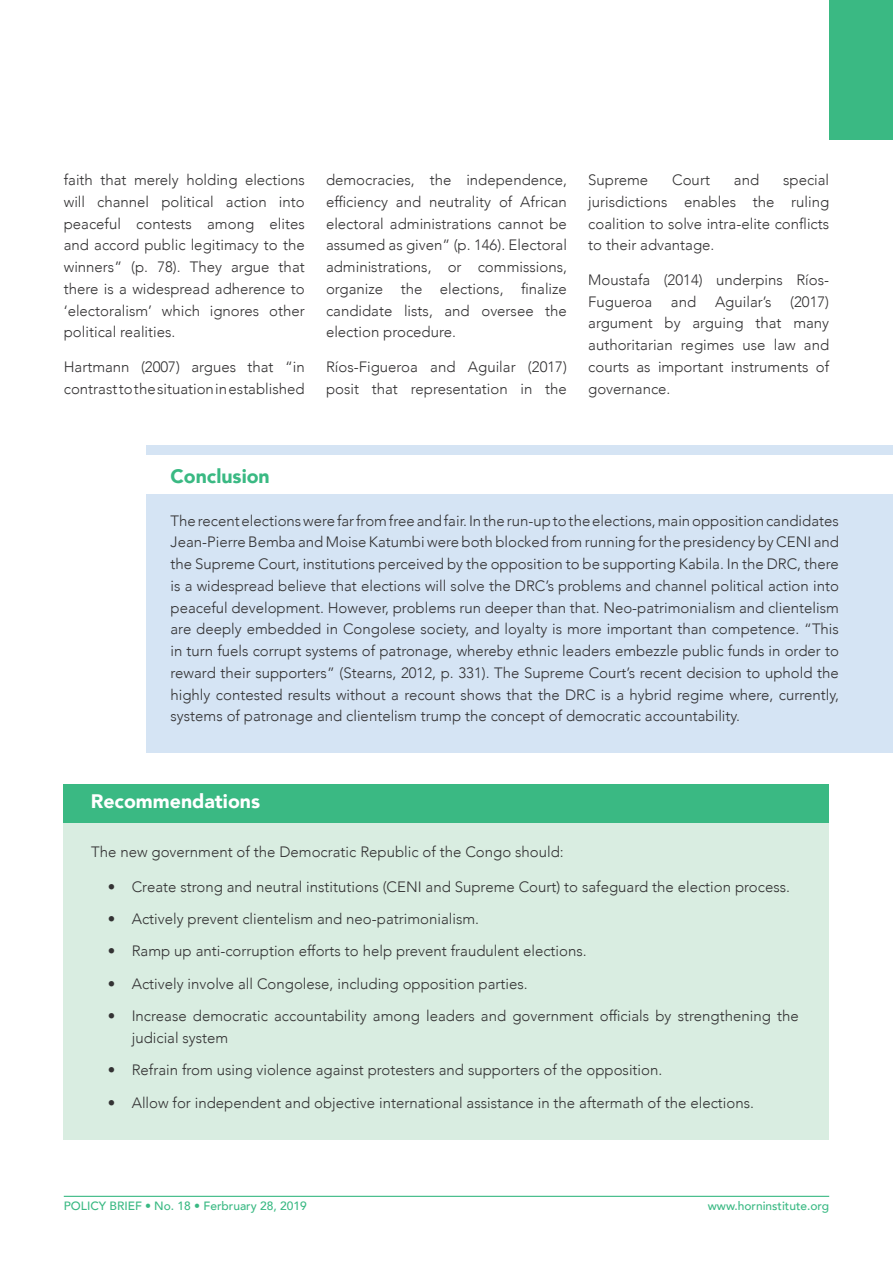
<style>
.page{position:relative;width:893px;height:1263px;background:#fff}
.page>*{position:absolute;margin:0;border:0;box-sizing:border-box;transform-origin:0 0}
.Sub_head{font:900 19.5px "Avenir";color:#fff}
.Sub_head-2{font:900 19.5px "Avenir";color:#3ab983}
.Body_text{font:300 15px/21.8px "Avenir";color:#333233;text-align:justify}
.Body_Text_Indd{font:300 15px/21.8px "Avenir";color:#333233}
.t1{font:500 12px "Avenir";color:#3ab983}
.s1{font-weight:300}
</style>
<div class="page">
<hr style="left:64px;top:1196px;width:765px;height:1px;background:#3ab983">
<div style="left:829px;top:0;width:64px;height:140px;background:#3ab983"></div>
<div style="left:64px;top:784px;width:765px;height:356px;background:#d9ede1"></div>
<div style="left:147px;top:445px;width:746px;height:308px;background:#d5e4f4"></div>
<div style="left:64px;top:784px;width:765px;height:38px;background:#3ab983"></div>
<div style="left:108px;top:456px;width:785px;height:38px;background:#fff"></div>
<p class="Body_text" style="left:64px;top:169px;width:242px">faith that merely holding elections will channel political action into peaceful contests among elites and accord public legitimacy to the winners” (p. 78). They argue that there is a widespread adherence to ‘electoralism’ which ignores other political realities.</p>
<p class="Body_text" style="left:64px;top:356px;width:242px">Hartmann (2007) argues that “in contrast to the situation in established</p>
<p class="Body_text" style="left:326px;top:169px;width:242px">democracies, the independence, efficiency and neutrality of African electoral administrations cannot be assumed as given” (p. 146). Electoral administrations, or commissions, organize the elections, finalize candidate lists, and oversee the election procedure.</p>
<p class="Body_text" style="left:326px;top:356px;width:242px">Ríos-Figueroa and Aguilar (2017) posit that representation in the</p>
<p class="Body_text" style="left:588px;top:169px;width:242px;text-indent:195px">special jurisdictions enables the ruling coalition to solve intra-elite conflicts to their advantage.</p>
<p class="Body_text" style="left:588px;top:269px;width:242px">Moustafa (2014) underpins Ríos-<br>Fugueroa</p>
<p class="Body_text" style="left:588px;top:169px;width:62px">Supreme</p>
<p class="Body_text" style="left:672px;top:169px;width:39px">Court</p>
<p class="Body_text" style="left:734px;top:169px;width:27px">and</p>
<p class="Body_text" style="left:671px;top:291px;width:27px">and</p>
<p class="Body_text" style="left:715px;top:291px;width:58px">Aguilar’s</p>
<p class="Body_text" style="left:588px;top:291px;width:242px;text-indent:202px">(2017) argument by arguing that many authoritarian regimes use law and courts as important instruments of governance.</p>
<p class="Sub_head-2" style="left:171px;top:459px;width:101px">Conclusion</p>
<p class="Body_text" style="left:171px;top:510px;width:670px">The recent elections were far from free and fair. In the run-up to the elections, main opposition candidates Jean-Pierre Bemba and Moise Katumbi were both blocked from running for the presidency by CENI and the Supreme Court, institutions perceived by the opposition to be supporting Kabila. In the DRC, there is a widespread believe that elections will solve the DRC’s problems and channel political action into peaceful development. However, problems run deeper than that. Neo-patrimonialism and clientelism are deeply embedded in Congolese society, and loyalty is more important than competence. “This in turn fuels corrupt systems of patronage, whereby ethnic leaders embezzle public funds in order to reward their supporters” (Stearns, 2012, p. 331). The Supreme Court’s recent decision to uphold the highly contested results without a recount shows that the DRC is a hybrid regime where, currently, systems of patronage and clientelism trump the concept of democratic accountability.</p>
<p class="Sub_head" style="left:91px;top:784px;width:171px">Recommendations</p>
<p class="Body_text" style="left:91px;top:841px;width:474px">The new government of the Democratic Republic of the Congo should:</p>
<p class="Body_Text_Indd" style="left:108px;top:875px;width:684px">• Create strong and neutral institutions (CENI and Supreme Court) to safeguard the election process.</p>
<p class="Body_Text_Indd" style="left:108px;top:908px;width:373px">• Actively prevent clientelism and neo-patrimonialism.</p>
<p class="Body_Text_Indd" style="left:108px;top:940px;width:480px">• Ramp up anti-corruption efforts to help prevent fraudulent elections.</p>
<p class="Body_Text_Indd" style="left:108px;top:973px;width:422px">• Actively involve all Congolese, including opposition parties.</p>
<p class="Body_Text_Indd" style="left:132px;top:1005px;width:668px;text-indent:-24px">• Increase democratic accountability among leaders and government officials by strengthening the judicial system</p>
<p class="Body_Text_Indd" style="left:108px;top:1059px;width:556px">• Refrain from using violence against protesters and supporters of the opposition.</p>
<p class="Body_Text_Indd" style="left:108px;top:1091px;width:648px">• Allow for independent and objective international assistance in the aftermath of the elections.</p>
<p class="t1" style="left:64px;top:1196px;width:244px">POLICY BRIEF <span class="s1">•</span> No. 18 • Ferbruary 28, 2019</p>
<p class="t1" style="left:708px;top:1196px;width:123px">www.horninstitute.org</p>
</div>
